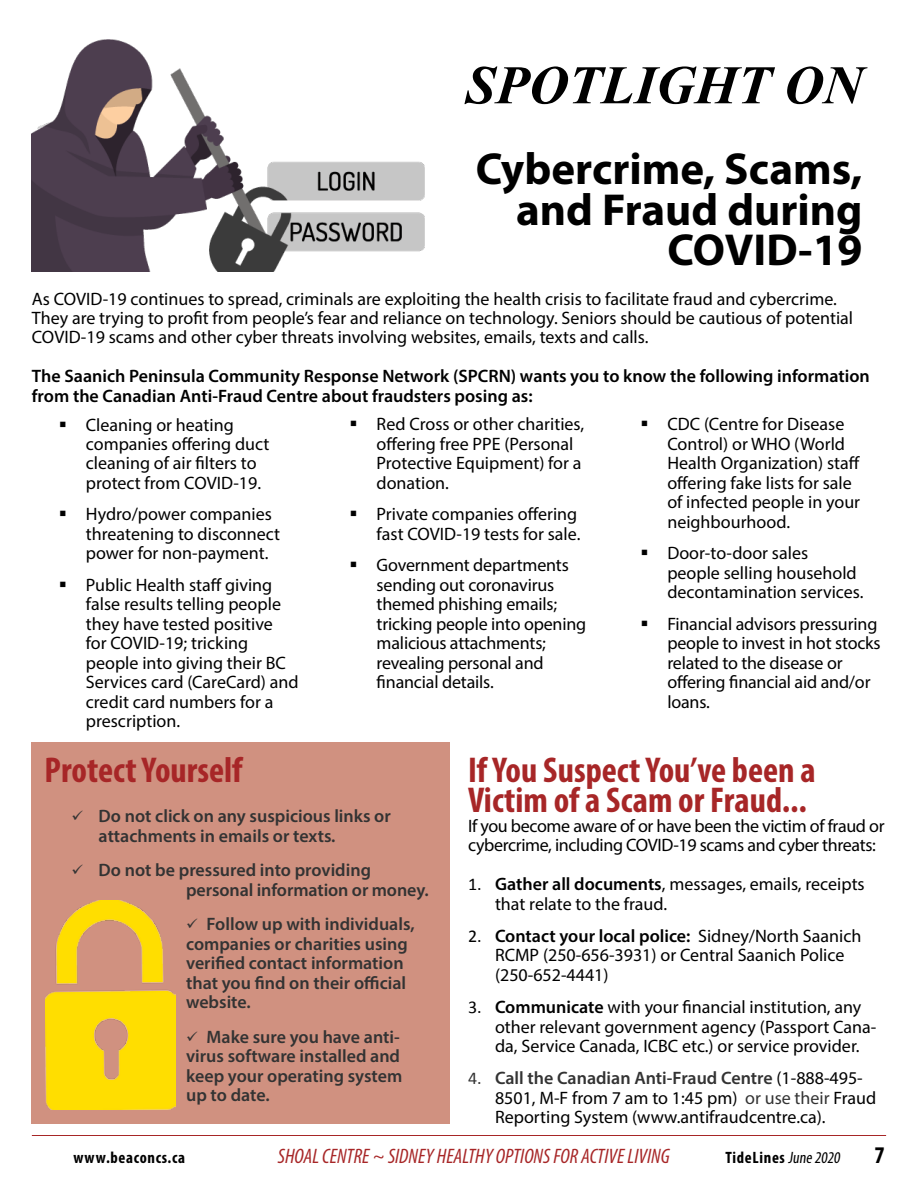
<style>
.page{position:relative;width:918px;height:1188px;background:#fff}
.page>*{position:absolute;margin:0;border:0;box-sizing:border-box;transform-origin:0 0}
.t1{font:700 67.5px "Vijaya";color:#000}
.t2{font:700 45px/40.5px "Myriad Pro";color:#000;text-align:right}
.t3{font:700 condensed 36px/30px "Myriad Pro";color:#a72627}
.t4{font:700 condensed 24px "Myriad Pro";color:#000}
.t5{font:italic condensed 21px "Myriad Pro";color:#a72627}
.t6{font:18px/19.5px "Myriad Pro";color:#000}
.t7{font:600 18px/19.5px "Myriad Pro";color:#333}
.t8{font:600 18px/19.5px "Myriad Pro";color:#000}
.t9{font:18px/19.5px "Myriad Pro";letter-spacing:-.02em;color:#000}
.t10{font:700 condensed 16.5px "Myriad Pro";letter-spacing:.04em;color:#000}
.s1{font-family:"Calibri"}
.s2{font-weight:600}
.s3{font-family:"Calibri";color:#333}
.s4{font-weight:600;color:#333}
.s5{color:#333}
.s6{font-weight:400}
</style>
<div class="page">
<hr style="left:32px;top:1135px;width:854px;height:1px;background:#a72627">
<div style="left:32px;top:742px;width:418px;height:382px;background:#d09180"></div>
<img style="left:32px;top:40px;width:392px;height:231px">
<img style="left:46px;top:900px;width:129px;height:209px">
<h1 class="t1" style="left:466px;top:32px;width:399px">SPOTLIGHT ON</h1>
<h2 class="t2" style="left:476px;top:147px;width:388px">Cybercrime, Scams, and Fraud during<br>COVID-19</h2>
<p class="t6" style="left:32px;top:288px;width:823px">As COVID-19 continues to spread, criminals are exploiting the health crisis to facilitate fraud and cybercrime.<br>They are trying to profit from people’s fear and reliance on technology. Seniors should be cautious of potential<br>COVID-19 scams and other cyber threats involving websites, emails, texts and calls.</p>
<p class="t8" style="left:32px;top:366px;width:839px">The Saanich Peninsula Community Response Network (SPCRN) wants you to know the following information from the Canadian Anti-Fraud Centre about fraudsters posing as:</p>
<p class="t6" style="left:86px;top:414px;width:185px;text-indent:-27px">▪ Cleaning or heating companies offering duct cleaning of air filters to protect from COVID-19.</p>
<p class="t6" style="left:86px;top:504px;width:196px;text-indent:-27px">▪ Hydro/power companies threatening to disconnect power for non-payment.</p>
<p class="t6" style="left:86px;top:575px;width:214px;text-indent:-27px">▪ Public Health staff giving false results telling people they have tested positive<br>for COVID-19; tricking people into giving their BC<br>Services card (CareCard) and credit card numbers for a prescription.</p>
<p class="t6" style="left:377px;top:414px;width:209px;text-indent:-27px">▪ Red Cross or other charities, offering free PPE (Personal<br>Protective Equipment) for a donation.</p>
<p class="t6" style="left:350px;top:504px;width:232px;text-align:right">▪ Private companies offering fast COVID-19 tests for sale.</p>
<p class="t6" style="left:377px;top:555px;width:211px;text-indent:-27px">▪ Government departments sending out coronavirus themed phishing emails; tricking people into opening malicious attachments; revealing personal and financial details.</p>
<p class="t6" style="left:667px;top:414px;width:194px;text-indent:-27px">▪ CDC (Centre for Disease<br>Control) or WHO (World<br>Health Organization) staff offering fake lists for sale of infected people in your neighbourhood.</p>
<p class="t6" style="left:667px;top:543px;width:198px;text-indent:-27px">▪ Door-to-door sales people selling household decontamination services.</p>
<p class="t6" style="left:667px;top:614px;width:215px;text-indent:-27px">▪ Financial advisors pressuring people to invest in hot stocks related to the disease or offering financial aid and/or loans.</p>
<h3 class="t3" style="left:45px;top:755px;width:199px">Protect Yourself</h3>
<p class="t7" style="left:99px;top:806px;width:294px;text-indent:-27px">✓ Do not click on any suspicious links or attachments in emails or texts.</p>
<p class="t7" style="left:186px;top:860px;width:244px;text-indent:-114px">✓ Do not be pressured into providing personal information or money.</p>
<p class="t7" style="left:186px;top:914px;width:230px">✓ Follow up with individuals, companies or charities using verified contact information that you find on their official website.</p>
<p class="t7" style="left:186px;top:1026px;width:218px">✓ Make sure you have anti&shy;virus software installed and keep your operating system up to date.</p>
<h3 class="t3" style="left:468px;top:755px;width:349px">If You Suspect You’ve been a<br>Victim of a Scam or Fraud...</h3>
<p class="t9" style="left:468px;top:816px;width:418px">If you become aware of or have been the victim of fraud or cybercrime, including COVID-19 scams and cyber threats:</p>
<p class="t6" style="left:495px;top:874px;width:371px;text-indent:-27px"><span class="s1">1.</span> <span class="s2">Gather all documents</span>, messages, emails, receipts that relate to the fraud.</p>
<p class="t6" style="left:495px;top:926px;width:368px;text-indent:-27px"><span class="s1">2.</span> <span class="s2">Contact your local police:</span> Sidney/North Saanich<br>RCMP (250-656-3931) or Central Saanich Police (250-652-4441)</p>
<p class="t6" style="left:495px;top:997px;width:383px;text-indent:-27px"><span class="s1">3.</span> <span class="s2">Communicate</span> with your financial institution, any other relevant government agency (Passport Cana&shy;da, Service Canada, ICBC etc.) or service provider.</p>
<p class="t6" style="left:495px;top:1068px;width:383px;text-indent:-27px"><span class="s3">4.</span> <span class="s4">Call the Canadian Anti-Fraud Centre</span> (1-888-495-<br>8501, M-F from 7 am to 1:45 pm) <span class="s5">or use their</span> Fraud<br>Reporting System (www.antifraudcentre.ca).</p>
<p class="t10" style="left:73px;top:1147px;width:113px">www.beaconcs.ca</p>
<p class="t5" style="left:278px;top:1143px;width:393px">SHOAL CENTRE ~ SIDNEY HEALTHY OPTIONS FOR ACTIVE LIVING</p>
<p class="t10" style="left:725px;top:1147px;width:119px">TideLines <span class="s6">June 2020</span></p>
<h3 class="t4" style="left:875px;top:1140px;width:12px">7</h3>
</div>
